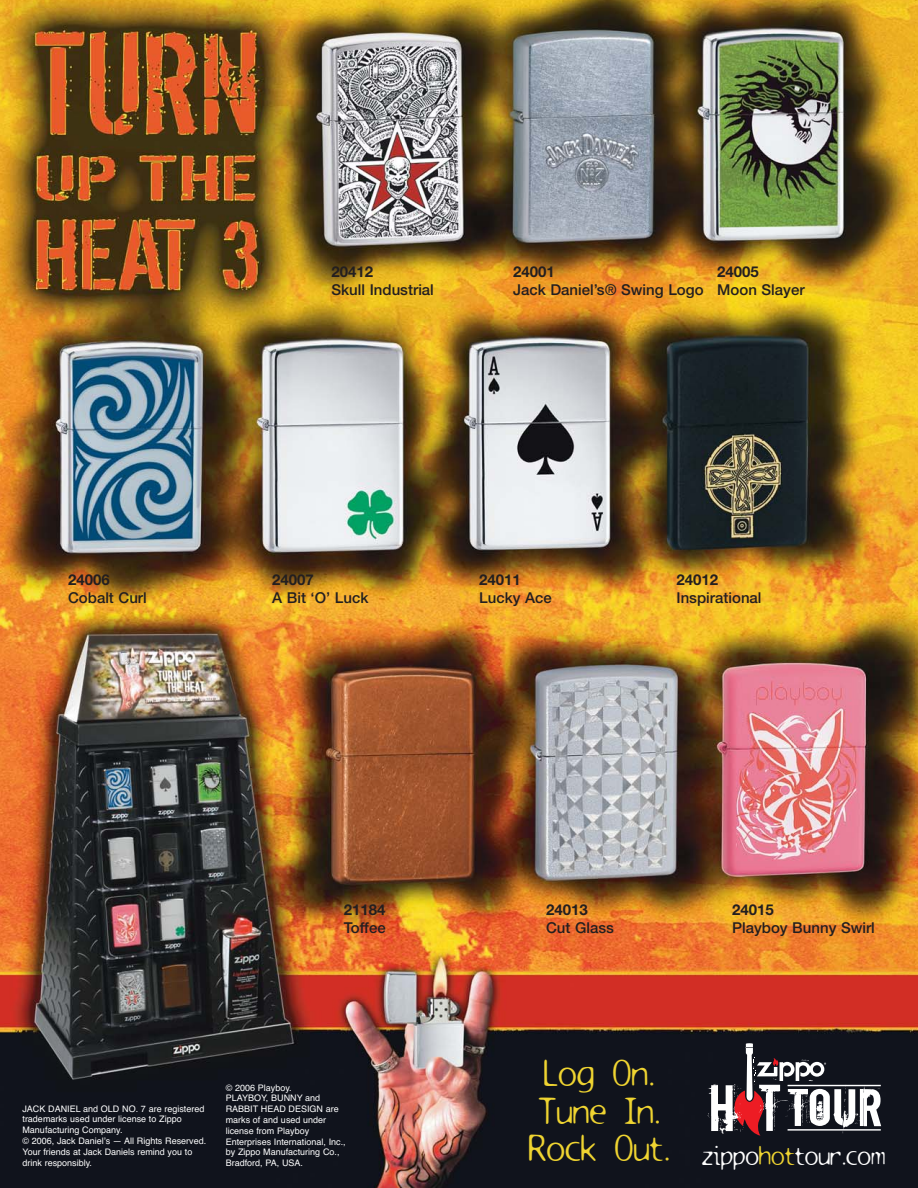
<style>
.page{position:relative;width:918px;height:1188px;background:#fff}
.page>*{position:absolute;margin:0;border:0;box-sizing:border-box;transform-origin:0 0}
.t1{font:33px/37.5px "Filet Plain";color:#efd431}
.t2{font:24px "Filet Plain";color:#fff}
.t3{font:500 15px "Helvetica Neue";color:#231f20}
.t4{font:700 15px "Helvetica Neue";color:#231f20}
.t5{font:9px/10.8px "Helvetica";color:#fff}
.s1{font-size:33px;color:#efd431}
.s2{color:#efd431}
</style>
<div class="page">
<img style="left:0;top:0;width:918px;height:1188px">
<svg style="left:707px;top:1043px;width:174px;height:93px"></svg>
<h3 class="t4" style="left:68px;top:574px;width:43px">24006</h3>
<h3 class="t3" style="left:68px;top:592px;width:80px">Cobalt Curl</h3>
<h3 class="t4" style="left:332px;top:267px;width:43px">20412</h3>
<h3 class="t3" style="left:332px;top:285px;width:104px">Skull Industrial</h3>
<h3 class="t4" style="left:513px;top:267px;width:43px">24001</h3>
<h3 class="t3" style="left:513px;top:285px;width:192px">Jack Daniel’s® Swing Logo</h3>
<h3 class="t4" style="left:717px;top:267px;width:43px">24005</h3>
<h3 class="t3" style="left:717px;top:285px;width:89px">Moon Slayer</h3>
<h3 class="t4" style="left:272px;top:574px;width:43px">24007</h3>
<h3 class="t3" style="left:272px;top:592px;width:98px">A Bit ‘O’ Luck</h3>
<h3 class="t4" style="left:479px;top:574px;width:43px">24011</h3>
<h3 class="t3" style="left:479px;top:592px;width:74px">Lucky Ace</h3>
<h3 class="t4" style="left:677px;top:574px;width:43px">24012</h3>
<h3 class="t3" style="left:677px;top:592px;width:87px">Inspirational</h3>
<h3 class="t4" style="left:344px;top:905px;width:43px">21184</h3>
<h3 class="t3" style="left:344px;top:923px;width:43px">Toffee</h3>
<p class="t5" style="left:22px;top:1104px;width:185px">JACK DANIEL and OLD NO. 7 are registered trademarks used under license to Zippo Manufacturing Company.<br>© 2006, Jack Daniel’s — All Rights Reserved.<br>Your friends at Jack Daniels remind you to drink responsibly.</p>
<p class="t5" style="left:226px;top:1083px;width:122px">© 2006 Playboy.<br>PLAYBOY, BUNNY and<br>RABBIT HEAD DESIGN are marks of and used under license from Playboy<br>Enterprises International, Inc., by Zippo Manufacturing Co.,<br>Bradford, PA, USA.</p>
<h3 class="t4" style="left:546px;top:905px;width:43px">24013</h3>
<h3 class="t3" style="left:546px;top:923px;width:69px">Cut Glass</h3>
<h3 class="t4" style="left:732px;top:905px;width:43px">24015</h3>
<h3 class="t3" style="left:732px;top:923px;width:144px">Playboy Bunny Swirl</h3>
<h1 class="t1" style="left:538px;top:1057px;width:124px">Log On.<br>Tune In.</h1>
<h2 class="t2" style="left:528px;top:1145px;width:358px"><span class="s1">Rock Out.</span> zippo<span class="s2">hot</span>tour.com</h2>
</div>
